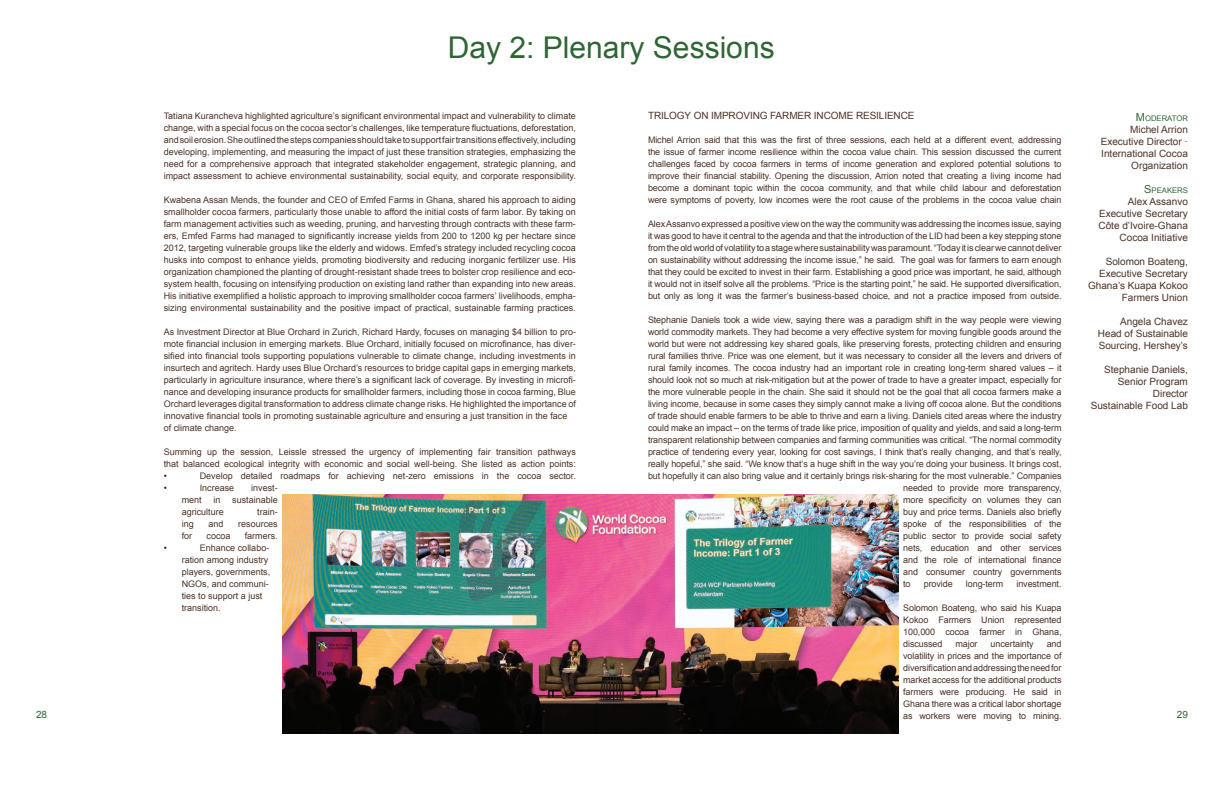
<style>
.page{position:relative;width:1224px;height:792px;background:#fff}
.page>*{position:absolute;margin:0;border:0;box-sizing:border-box;transform-origin:0 0}
.t1{font:30px "Arial";color:#306536}
.t2{font:10px/12px "Arial";color:#4c3226;text-align:right}
.t3{font:10px "Arial";color:#306536}
.t4{font:9px/12px "Arial";letter-spacing:-.01em;color:#4c3226;text-align:justify}
.t5{font:9px "Arial";color:#231f20}
.t6{font:7.7px "Arial";color:#306536}
.s1{font-size:11px}
</style>
<div class="page">
<img style="left:282px;top:495px;width:617px;height:239px">
<p class="t3" style="left:36px;top:708px;width:13px">28</p>
<h1 class="t1" style="left:448px;top:28px;width:328px">Day 2: Plenary Sessions</h1>
<p class="t4" style="left:164px;top:110px;width:414px">Tatiana Kurancheva highlighted agriculture’s significant environmental impact and vulnerability to climate change, with a special focus on the cocoa sector’s challenges, like temperature fluctuations, deforestation, and soil erosion. She outlined the steps companies should take to support fair transitions effectively, including developing, implementing, and measuring the impact of just these transition strategies, emphasizing the need for a comprehensive approach that integrated stakeholder engagement, strategic planning, and impact assessment to achieve environmental sustainability, social equity, and corporate responsibility.</p>
<p class="t4" style="left:164px;top:194px;width:414px">Kwabena Assan Mends, the founder and CEO of Emfed Farms in Ghana, shared his approach to aiding smallholder cocoa farmers, particularly those unable to afford the initial costs of farm labor. By taking on farm management activities such as weeding, pruning, and harvesting through contracts with these farm&shy;ers, Emfed Farms had managed to significantly increase yields from 200 to 1200 kg per hectare since 2012, targeting vulnerable groups like the elderly and widows. Emfed’s strategy included recycling cocoa husks into compost to enhance yields, promoting biodiversity and reducing inorganic fertilizer use. His organization championed the planting of drought-resistant shade trees to bolster crop resilience and eco&shy;system health, focusing on intensifying production on existing land rather than expanding into new areas.<br>His initiative exemplified a holistic approach to improving smallholder cocoa farmers’ livelihoods, empha&shy;sizing environmental sustainability and the positive impact of practical, sustainable farming practices.</p>
<p class="t4" style="left:164px;top:326px;width:414px;text-align:left">As Investment Director at Blue Orchard in Zurich, Richard Hardy, focuses on managing $4 billion to pro&shy;mote financial inclusion in emerging markets. Blue Orchard, initially focused on microfinance, has diver&shy;sified into financial tools supporting populations vulnerable to climate change, including investments in insurtech and agritech. Hardy uses Blue Orchard’s resources to bridge capital gaps in emerging markets, particularly in agriculture insurance, where there’s a significant lack of coverage. By investing in microfi&shy;nance and developing insurance products for smallholder farmers, including those in cocoa farming, Blue Orchard leverages digital transformation to address climate change risks. He highlighted the importance of innovative financial tools in promoting sustainable agriculture and ensuring a just transition in the face of climate change.</p>
<p class="t4" style="left:164px;top:446px;width:414px">Summing up the session, Leissle stressed the urgency of implementing fair transition pathways that balanced ecological integrity with economic and social well-being. She listed as action points:</p>
<p class="t5" style="left:164px;top:470px;width:5px">•</p>
<p class="t4" style="left:200px;top:470px;width:378px">Develop detailed roadmaps for achieving net-zero emissions in the cocoa sector.</p>
<p class="t5" style="left:164px;top:482px;width:5px">•</p>
<p class="t4" style="left:200px;top:482px;width:36px">Increase</p>
<p class="t4" style="left:251px;top:482px;width:28px">invest-</p>
<p class="t4" style="left:182px;top:494px;width:22px">ment</p>
<p class="t4" style="left:214px;top:494px;width:9px">in</p>
<p class="t4" style="left:232px;top:494px;width:47px">sustainable</p>
<p class="t4" style="left:182px;top:506px;width:44px">agriculture</p>
<p class="t4" style="left:257px;top:506px;width:22px">train-</p>
<p class="t4" style="left:182px;top:518px;width:14px">ing</p>
<p class="t4" style="left:209px;top:518px;width:17px">and</p>
<p class="t4" style="left:238px;top:518px;width:41px">resources</p>
<p class="t4" style="left:182px;top:530px;width:12px">for</p>
<p class="t4" style="left:207px;top:530px;width:26px">cocoa</p>
<p class="t4" style="left:245px;top:530px;width:35px">farmers.</p>
<p class="t5" style="left:164px;top:542px;width:5px">•</p>
<p class="t4" style="left:182px;top:542px;width:90px;text-align:left;text-indent:18px">Enhance collabo&shy;ration among industry players, governments,<br>NGOs, and communi&shy;ties to support a just transition.</p>
<p class="t2" style="left:648px;top:109px;width:268px">TRILOGY ON IMPROVING FARMER INCOME RESILIENCE</p>
<p class="t4" style="left:648px;top:134px;width:415px">Michel Arrion said that this was the first of three sessions, each held at a different event, addressing the issue of farmer income resilience within the cocoa value chain. This session discussed the current challenges faced by cocoa farmers in terms of income generation and explored potential solutions to improve their financial stability. Opening the discussion, Arrion noted that creating a living income had become a dominant topic within the cocoa community, and that while child labour and deforestation were symptoms of poverty, low incomes were the root cause of the problems in the cocoa value chain</p>
<p class="t4" style="left:648px;top:218px;width:415px">Alex Assanvo expressed a positive view on the way the community was addressing the incomes issue, saying it was good to have it central to the agenda and that the introduction of the LID had been a key stepping stone from the old world of volatility to a stage where sustainability was paramount. “Today it is clear we cannot deliver on sustainability without addressing the income issue,” he said. The goal was for farmers to earn enough that they could be excited to invest in their farm. Establishing a good price was important, he said, although it would not in itself solve all the problems. “Price is the starting point,” he said. He supported diversification, but only as long it was the farmer’s business-based choice, and not a practice imposed from outside.</p>
<p class="t4" style="left:648px;top:314px;width:415px">Stephanie Daniels took a wide view, saying there was a paradigm shift in the way people were viewing</p>
<p class="t4" style="left:648px;top:326px;width:415px">world commodity markets. They had become a very effective system for moving fungible goods around the</p>
<p class="t4" style="left:648px;top:338px;width:415px">world but were not addressing key shared goals, like preserving forests, protecting children and ensuring</p>
<p class="t4" style="left:648px;top:350px;width:415px">rural families thrive. Price was one element, but it was necessary to consider all the levers and drivers of</p>
<p class="t4" style="left:648px;top:362px;width:415px">rural family incomes. The cocoa industry had an important role in creating long-term shared values – it</p>
<p class="t4" style="left:648px;top:374px;width:415px">should look not so much at risk-mitigation but at the power of trade to have a greater impact, especially for</p>
<p class="t4" style="left:648px;top:386px;width:415px">the more vulnerable people in the chain. She said it should not be the goal that all cocoa farmers make a</p>
<p class="t4" style="left:648px;top:398px;width:415px">living income, because in some cases they simply cannot make a living off cocoa alone. But the conditions</p>
<p class="t4" style="left:648px;top:410px;width:415px">of trade should enable farmers to be able to thrive and earn a living. Daniels cited areas where the industry</p>
<p class="t4" style="left:648px;top:422px;width:415px">could make an impact – on the terms of trade like price, imposition of quality and yields, and said a long-term</p>
<p class="t4" style="left:648px;top:434px;width:415px">transparent relationship between companies and farming communities was critical. “The normal commodity</p>
<p class="t4" style="left:648px;top:446px;width:415px">practice of tendering every year, looking for cost savings, I think that’s really changing, and that’s really,</p>
<p class="t4" style="left:648px;top:458px;width:415px">really hopeful,” she said. “We know that’s a huge shift in the way you’re doing your business. It brings cost,</p>
<p class="t4" style="left:648px;top:470px;width:415px">but hopefully it can also bring value and it certainly brings risk-sharing for the most vulnerable.” Companies</p>
<p class="t4" style="left:903px;top:481px;width:160px">needed to provide more transparency,</p>
<p class="t4" style="left:903px;top:493px;width:160px">more specificity on volumes they can</p>
<p class="t4" style="left:903px;top:505px;width:160px">buy and price terms. Daniels also briefly</p>
<p class="t4" style="left:903px;top:517px;width:160px">spoke of the responsibilities of the</p>
<p class="t4" style="left:903px;top:529px;width:160px">public sector to provide social safety</p>
<p class="t4" style="left:903px;top:541px;width:160px">nets, education and other services</p>
<p class="t4" style="left:903px;top:553px;width:160px">and the role of international finance</p>
<p class="t4" style="left:903px;top:565px;width:160px">and consumer country governments</p>
<p class="t4" style="left:903px;top:577px;width:9px">to</p>
<p class="t4" style="left:924px;top:577px;width:30px">provide</p>
<p class="t4" style="left:966px;top:577px;width:39px">long-term</p>
<p class="t4" style="left:1016px;top:577px;width:47px">investment.</p>
<p class="t4" style="left:903px;top:601px;width:160px">Solomon Boateng, who said his Kuapa Kokoo Farmers Union represented 100,000 cocoa farmer in Ghana, discussed</p>
<p class="t4" style="left:903px;top:637px;width:160px;text-indent:143px">and volatility in prices and the importance of diversification and addressing the need for market access for the additional products farmers were producing. He said in Ghana there was a critical labor shortage as workers were moving to mining.</p>
<p class="t4" style="left:956px;top:637px;width:24px">major</p>
<p class="t4" style="left:991px;top:637px;width:45px">uncertainty</p>
<p class="t6" style="left:1136px;top:113px;width:54px"><span class="s1">M</span>ODERATOR</p>
<p class="t2" style="left:1101px;top:124px;width:89px">Michel Arrion<br>Executive Director ·<br>International Cocoa<br>Organization</p>
<p class="t6" style="left:1144px;top:185px;width:45px"><span class="s1">S</span>PEAKERS</p>
<p class="t2" style="left:1099px;top:196px;width:91px">Alex Assanvo<br>Executive Secretary<br>Côte d’Ivoire-Ghana<br>Cocoa Initiative</p>
<p class="t2" style="left:1088px;top:256px;width:101px">Solomon Boateng,<br>Executive Secretary<br>Ghana’s Kuapa Kokoo<br>Farmers Union</p>
<p class="t2" style="left:1098px;top:316px;width:92px;text-align:justify;text-indent:22px">Angela Chavez Head of Sustainable Sourcing, Hershey’s</p>
<p class="t2" style="left:1091px;top:364px;width:99px">Stephanie Daniels,<br>Senior Program<br>Director<br>Sustainable Food Lab</p>
<p class="t3" style="left:1177px;top:708px;width:13px">29</p>
</div>
